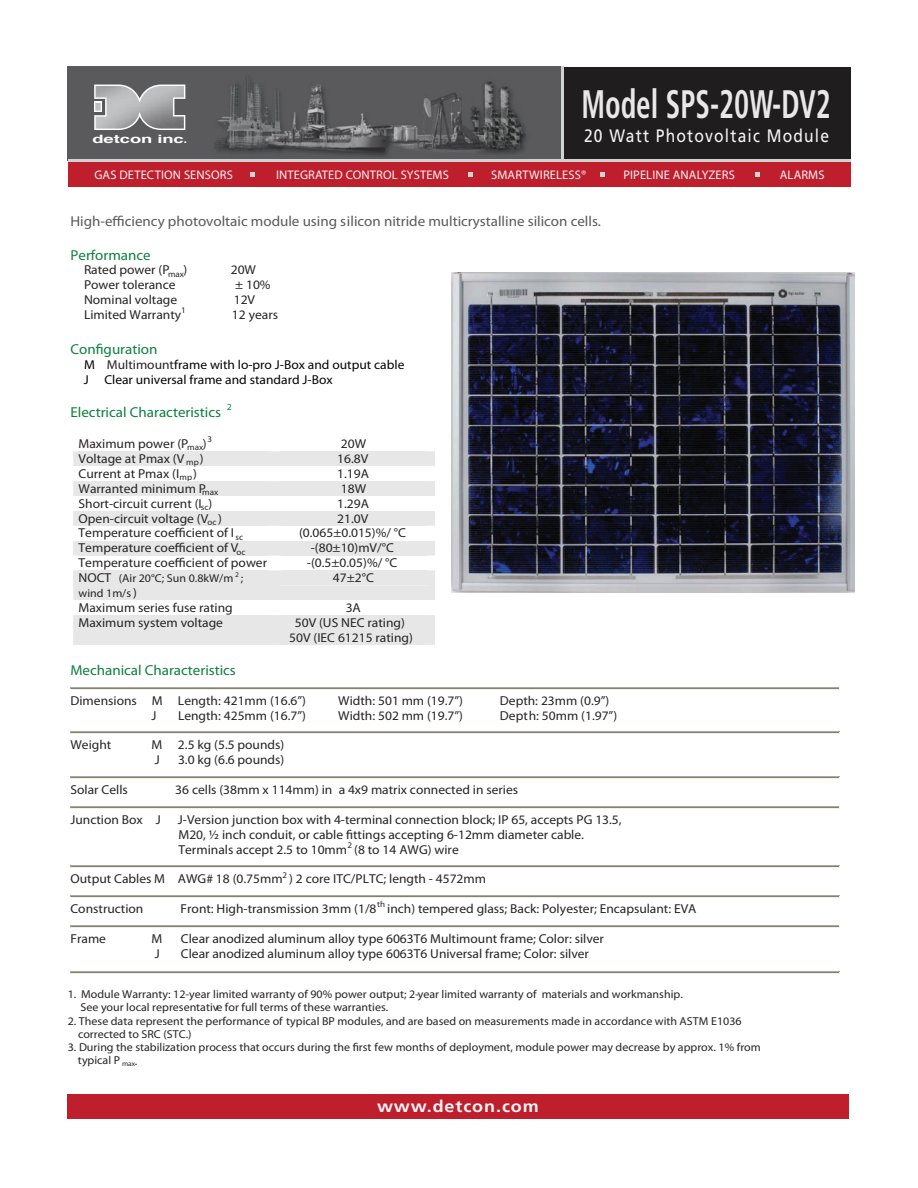
<style>
.page{position:relative;width:918px;height:1188px;background:#fff}
.page>*{position:absolute;margin:0;border:0;box-sizing:border-box;transform-origin:0 0}
.t1{font:700 condensed 39.75px "Frutiger";color:#e8e8e9;scale:.73 1}
.t2{font:18px "Frutiger";letter-spacing:.075em;color:#f3f4f5;scale:.87 1}
.t3{font:700 16.5px "Frutiger";letter-spacing:.05em;color:#f3f4f5;scale:1.09 1}
.t4{font:700 14.4px "Times New Roman";color:#595a5c;scale:1.04 1}
.t5{font:700 14.4px "Times New Roman";color:#0d803f;scale:1.04 1}
.t6{font:12.9px/14.9px "Times New Roman";color:#272324;scale:1.04 1}
.t7{font:12.9px/14.9px "Times New Roman";color:#040503;scale:1.04 1}
.t8{font:700 12.9px "Times New Roman";color:#272324;scale:1.04 1}
.t9{font:12.45px "Myriad Pro";letter-spacing:.01em;color:#f3f4f5}
.t10{font:11.55px/13.2px "Times New Roman";color:#272324;scale:1.04 1}
.t11{font:700 11.4px "Helvetica";letter-spacing:-.005em;color:#fff;scale:1.6 1}
.s1{font-weight:700}
.s2{color:#272324}
.s3{font-size:12.9px}
</style>
<div class="page">
<div style="left:68px;top:1094px;width:781px;height:25px;background:#bf1f2d"></div>
<div style="left:563px;top:67px;width:288px;height:94px;background:#201d1e"></div>
<img style="left:68px;top:67px;width:493px;height:92px">
<div style="left:68px;top:161px;width:783px;height:25px;background:#bf1f2d"></div>
<svg style="left:94px;top:85px;width:91px;height:45px"></svg>
<img style="left:95px;top:86px;width:89px;height:43px">
<hr style="left:68px;top:159px;width:783px;height:3px;background:#d1d3d2">
<svg style="left:468px;top:173px;width:4px;height:4px"></svg>
<svg style="left:251px;top:173px;width:4px;height:4px"></svg>
<svg style="left:601px;top:173px;width:4px;height:4px"></svg>
<svg style="left:755px;top:173px;width:4px;height:4px"></svg>
<hr style="left:561px;top:67px;width:3px;height:94px;background:#d1d3d2">
<div style="left:73px;top:451px;width:362px;height:15px;background:#e6e7e6"></div>
<div style="left:281px;top:451px;width:146px;height:15px;background:#e6e7e6"></div>
<div style="left:73px;top:481px;width:362px;height:15px;background:#e6e7e6"></div>
<div style="left:281px;top:481px;width:146px;height:15px;background:#e6e7e6"></div>
<div style="left:73px;top:511px;width:362px;height:15px;background:#e6e7e6"></div>
<div style="left:281px;top:511px;width:146px;height:15px;background:#e6e7e6"></div>
<div style="left:73px;top:541px;width:362px;height:15px;background:#e6e7e6"></div>
<div style="left:281px;top:541px;width:146px;height:15px;background:#e6e7e6"></div>
<div style="left:73px;top:570px;width:362px;height:30px;background:#e6e7e6"></div>
<div style="left:281px;top:570px;width:146px;height:15px;background:#e6e7e6"></div>
<div style="left:73px;top:615px;width:362px;height:30px;background:#e6e7e6"></div>
<div style="left:281px;top:615px;width:146px;height:15px;background:#e6e7e6"></div>
<div style="left:281px;top:630px;width:146px;height:15px;background:#e6e7e6"></div>
<hr style="left:70px;top:687px;width:770px;height:2px;background:#808180">
<hr style="left:70px;top:687px;width:770px;height:1px;background:#aca89a">
<hr style="left:70px;top:689px;width:770px;height:1px;background:#f2f0e3">
<hr style="left:70px;top:732px;width:770px;height:2px;background:#808180">
<hr style="left:70px;top:732px;width:770px;height:1px;background:#aca89a">
<hr style="left:70px;top:734px;width:770px;height:1px;background:#f2f0e3">
<hr style="left:70px;top:776px;width:770px;height:3px;background:#808180">
<hr style="left:70px;top:776px;width:770px;height:1px;background:#aca89a">
<hr style="left:70px;top:778px;width:770px;height:1px;background:#f2f0e3">
<hr style="left:70px;top:806px;width:770px;height:2px;background:#808180">
<hr style="left:70px;top:806px;width:770px;height:1px;background:#aca89a">
<hr style="left:70px;top:808px;width:770px;height:1px;background:#f2f0e3">
<hr style="left:70px;top:866px;width:770px;height:2px;background:#808180">
<hr style="left:70px;top:866px;width:770px;height:1px;background:#aca89a">
<hr style="left:70px;top:868px;width:770px;height:1px;background:#f2f0e3">
<hr style="left:70px;top:895px;width:770px;height:3px;background:#808180">
<hr style="left:70px;top:895px;width:770px;height:1px;background:#aca89a">
<hr style="left:70px;top:897px;width:770px;height:1px;background:#f2f0e3">
<hr style="left:70px;top:925px;width:770px;height:2px;background:#808180">
<hr style="left:70px;top:925px;width:770px;height:1px;background:#aca89a">
<hr style="left:70px;top:927px;width:770px;height:1px;background:#f2f0e3">
<hr style="left:70px;top:972px;width:770px;height:1px;background:#aca89a">
<hr style="left:70px;top:973px;width:770px;height:1px;background:#f2f0e3">
<img style="left:452px;top:273px;width:402px;height:319px">
<h1 class="t1" style="left:581px;top:88px;width:343px">Model SPS-20W-DV2</h1>
<p class="t11" style="left:92px;top:134px;width:61px">detcon inc.</p>
<h2 class="t2" style="left:584px;top:128px;width:283px">20 Watt Photovoltaic Module</h2>
<p class="t9" style="left:94px;top:170px;width:140px">GAS DETECTION SENSORS</p>
<p class="t9" style="left:276px;top:170px;width:174px">INTEGRATED CONTROL SYSTEMS</p>
<p class="t9" style="left:491px;top:170px;width:96px">SMARTWIRELESS®</p>
<p class="t9" style="left:623px;top:170px;width:113px">PIPELINE ANALYZERS</p>
<p class="t9" style="left:780px;top:170px;width:46px">ALARMS</p>
<p class="t4" style="left:70px;top:216px;width:512px">High-efficiency photovoltaic module using silicon nitride multicrystalline silicon cells.</p>
<p class="t5" style="left:70px;top:249px;width:79px">Performance</p>
<p class="t6" style="left:84px;top:264px;width:101px">Rated power (P<sub>max</sub>)</p>
<p class="t6" style="left:231px;top:264px;width:26px">20W</p>
<p class="t6" style="left:84px;top:279px;width:90px">Power tolerance</p>
<p class="t6" style="left:235px;top:279px;width:36px">± 10%</p>
<p class="t6" style="left:84px;top:293px;width:91px">Nominal voltage</p>
<p class="t6" style="left:234px;top:293px;width:22px">12V</p>
<p class="t6" style="left:84px;top:308px;width:99px">Limited Warranty<sup>1</sup></p>
<p class="t6" style="left:232px;top:308px;width:46px">12 years</p>
<p class="t5" style="left:70px;top:344px;width:85px">Configuration</p>
<p class="t7" style="left:84px;top:358px;width:310px"><span class="s1">M</span> <span class="s2">Multimount</span>frame with lo-pro J-Box and output cable<br><span class="s1">J</span> Clear universal frame and standard J-Box</p>
<p class="t5" style="left:70px;top:406px;width:157px">Electrical Characteristics <sup>2</sup></p>
<p class="t6" style="left:79px;top:437px;width:130px">Maximum power (P<sub>max</sub>)<sup>3</sup></p>
<p class="t6" style="left:341px;top:437px;width:26px">20W</p>
<p class="t6" style="left:79px;top:452px;width:122px">Voltage at Pmax (V <sub>mp</sub>)</p>
<p class="t6" style="left:337px;top:452px;width:31px">16.8V</p>
<p class="t6" style="left:79px;top:467px;width:115px">Current at Pmax (I<sub>mp</sub>)</p>
<p class="t6" style="left:337px;top:467px;width:32px">1.19A</p>
<p class="t6" style="left:79px;top:482px;width:136px">Warranted minimum P<sub>max</sub></p>
<p class="t6" style="left:341px;top:482px;width:26px">18W</p>
<p class="t6" style="left:79px;top:497px;width:130px">Short-circuit current (I<sub>sc</sub>)</p>
<p class="t6" style="left:337px;top:497px;width:32px">1.29A</p>
<p class="t6" style="left:79px;top:512px;width:139px">Open-circuit voltage (V<sub>oc</sub> )</p>
<p class="t6" style="left:337px;top:512px;width:31px">21.0V</p>
<p class="t6" style="left:79px;top:527px;width:160px">Temperature coefficient of I <sub>sc</sub></p>
<p class="t6" style="left:299px;top:527px;width:104px">(0.065±0.015)%/ °C</p>
<p class="t6" style="left:79px;top:542px;width:162px">Temperature coefficient of V<sub>oc</sub></p>
<p class="t6" style="left:311px;top:542px;width:81px">-(80±10)mV/°C</p>
<p class="t6" style="left:79px;top:557px;width:183px">Temperature coefficient of power</p>
<p class="t6" style="left:307px;top:557px;width:88px">-(0.5±0.05)%/ °C</p>
<p class="t10" style="left:79px;top:572px;width:160px;line-height:14.9px"><span class="s3">NOCT</span> (Air 20°C; Sun 0.8kW/m <sup>2</sup> ; wind 1m/s <span class="s3">)</span></p>
<p class="t6" style="left:333px;top:571px;width:41px">47±2°C</p>
<p class="t6" style="left:79px;top:601px;width:150px">Maximum series fuse rating</p>
<p class="t6" style="left:346px;top:601px;width:16px">3A</p>
<p class="t6" style="left:79px;top:616px;width:140px">Maximum system voltage</p>
<p class="t6" style="left:289px;top:616px;width:120px;text-align:center">50V (US NEC rating)<br>50V (IEC 61215 rating)</p>
<p class="t5" style="left:70px;top:664px;width:161px">Mechanical Characteristics</p>
<p class="t6" style="left:70px;top:694px;width:228px">Dimensions <span class="s1">M</span> Length: 421mm (16.6”)</p>
<p class="t6" style="left:338px;top:694px;width:122px">Width: 501 mm (19.7”)</p>
<p class="t6" style="left:500px;top:694px;width:107px">Depth: 23mm (0.9”)</p>
<p class="t8" style="left:152px;top:710px;width:6px">J</p>
<p class="t6" style="left:178px;top:709px;width:125px">Length: 425mm (16.7”)</p>
<p class="t6" style="left:338px;top:709px;width:122px">Width: 502 mm (19.7”)</p>
<p class="t6" style="left:500px;top:709px;width:114px">Depth: 50mm (1.97”)</p>
<p class="t6" style="left:70px;top:739px;width:41px">Weight</p>
<p class="t6" style="left:152px;top:739px;width:129px"><span class="s1">M</span> 2.5 kg (5.5 pounds)<br><span class="s1">J</span></p>
<p class="t6" style="left:178px;top:753px;width:104px">3.0 kg (6.6 pounds)</p>
<p class="t6" style="left:70px;top:783px;width:57px">Solar Cells</p>
<p class="t6" style="left:175px;top:783px;width:331px">36 cells (38mm x 114mm) in a 4x9 matrix connected in series</p>
<p class="t6" style="left:70px;top:813px;width:88px">Junction Box <span class="s1">J</span></p>
<p class="t6" style="left:178px;top:813px;width:428px">J-Version junction box with 4-terminal connection block; IP 65, accepts PG 13.5,<br>M20, ½ inch conduit, or cable fittings accepting 6-12mm diameter cable.<br>Terminals accept 2.5 to 10mm<sup>2</sup> (8 to 14 AWG) wire</p>
<p class="t6" style="left:70px;top:873px;width:401px">Output Cables <span class="s1">M</span> AWG# 18 (0.75mm<sup>2</sup> ) 2 core ITC/PLTC; length - 4572mm</p>
<p class="t6" style="left:70px;top:902px;width:72px">Construction</p>
<p class="t6" style="left:181px;top:902px;width:498px">Front: High-transmission 3mm (1/8<sup>th</sup> inch) tempered glass; Back: Polyester; Encapsulant: EVA</p>
<p class="t6" style="left:70px;top:932px;width:36px">Frame</p>
<p class="t8" style="left:152px;top:934px;width:12px">M</p>
<p class="t6" style="left:181px;top:932px;width:408px">Clear anodized aluminum alloy type 6063T6 Multimount frame; Color: silver</p>
<p class="t8" style="left:155px;top:948px;width:6px">J</p>
<p class="t6" style="left:181px;top:947px;width:394px">Clear anodized aluminum alloy type 6063T6 Universal frame; Color: silver</p>
<p class="t10" style="left:81px;top:988px;width:581px;text-indent:-13px">1. Module Warranty: 12-year limited warranty of 90% power output; 2-year limited warranty of materials and workmanship.<br>See your local representative for full terms of these warranties.</p>
<p class="t10" style="left:78px;top:1015px;width:640px;text-indent:-10px">2. These data represent the performance of typical BP modules, and are based on measurements made in accordance with ASTM E1036 corrected to SRC (STC.)</p>
<p class="t10" style="left:78px;top:1041px;width:658px;text-indent:-10px">3. During the stabilization process that occurs during the first few months of deployment, module power may decrease by approx. 1% from typical P <sub>max</sub>.</p>
<p class="t3" style="left:377px;top:1100px;width:150px">www.detcon.com</p>
</div>
